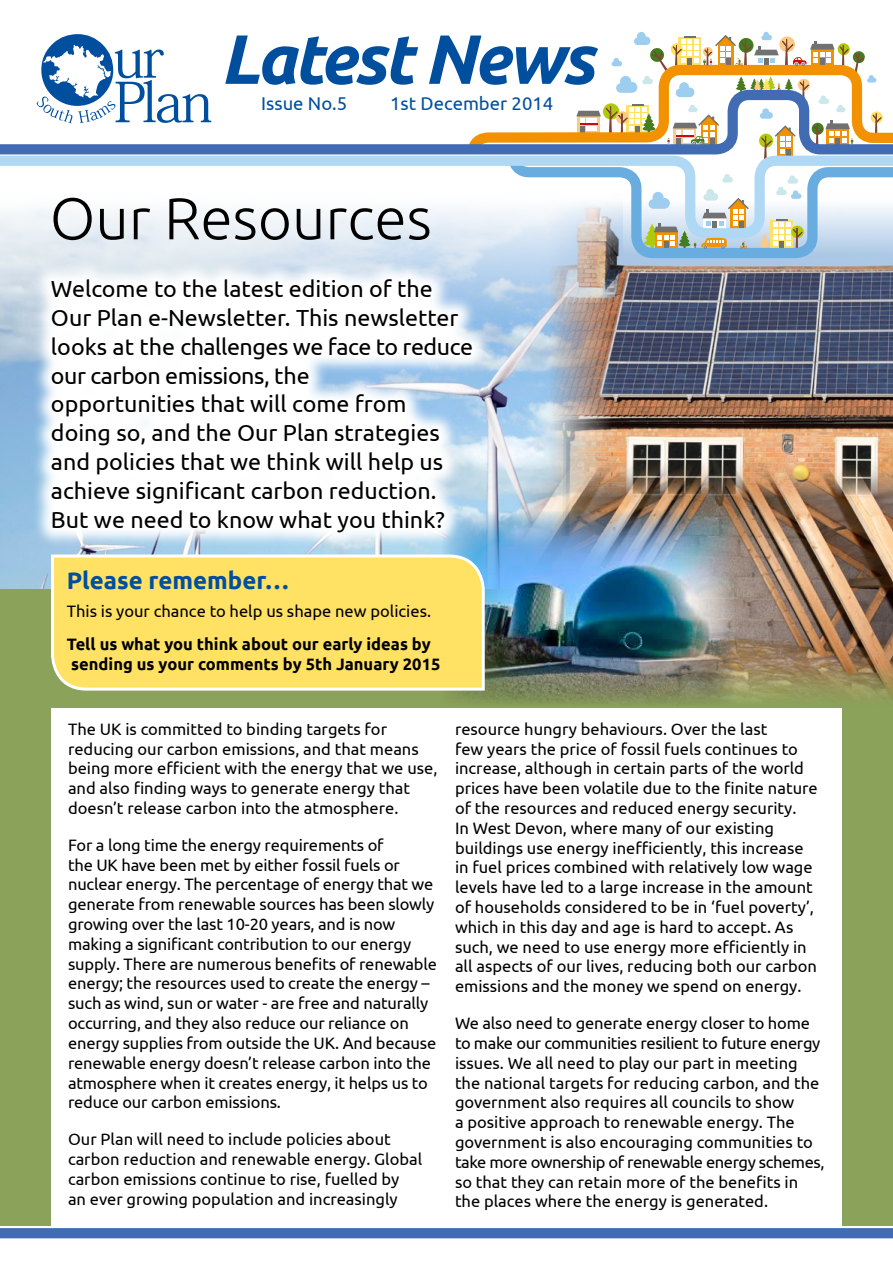
<style>
.page{position:relative;width:893px;height:1263px;background:#fff}
.page>*{position:absolute;margin:0;border:0;box-sizing:border-box;transform-origin:0 0}
.t1{font:italic 700 69.75px "Ubuntu";letter-spacing:-.04em;color:#004f9f}
.t2{font:300 58.8px "Ubuntu";color:#000}
.t3{font:700 24px "Ubuntu";color:#004f9f}
.t4{font:23.25px/28.8px "Ubuntu";color:#000}
.t5{font:18.45px "Ubuntu";color:#004f9f}
.t6{font:16.5px/19.8px "Ubuntu";color:#000}
.t7{font:700 16.5px/19.8px "Ubuntu";color:#000}
</style>
<div class="page">
<img style="left:0;top:243px;width:542px;height:346px">
<div style="left:0;top:589px;width:893px;height:636px;background:#8ba25a"></div>
<img style="left:542px;top:263px;width:351px;height:192px">
<div style="left:51px;top:708px;width:791px;height:519px;background:#fff"></div>
<svg style="left:503px;top:243px;width:390px;height:20px"></svg>
<svg style="left:0;top:160px;width:893px;height:83px"></svg>
<svg style="left:722px;top:174px;width:11px;height:8px"></svg>
<svg style="left:776px;top:175px;width:25px;height:24px"></svg>
<svg style="left:0;top:103px;width:893px;height:57px"></svg>
<svg style="left:644px;top:189px;width:105px;height:60px"></svg>
<svg style="left:576px;top:32px;width:305px;height:128px"></svg>
<svg style="left:37px;top:34px;width:174px;height:89px"></svg>
<div style="left:0;top:1228px;width:893px;height:10px;background:#416bb2"></div>
<img style="left:514px;top:455px;width:379px;height:246px">
<img style="left:442px;top:511px;width:293px;height:194px">
<svg style="left:32px;top:259px;width:459px;height:293px"></svg>
<svg style="left:50px;top:553px;width:436px;height:139px"></svg>
<h1 class="t1" style="left:220px;top:17px;width:376px">Latest News</h1>
<p class="t5" style="left:261px;top:92px;width:88px">Issue No.5</p>
<p class="t5" style="left:390px;top:92px;width:165px">1st December 2014</p>
<h2 class="t2" style="left:50px;top:183px;width:383px">Our Resources</h2>
<p class="t4" style="left:51px;top:274px;width:424px">Welcome to the latest edition of the Our Plan e-Newsletter. This newsletter looks at the challenges we face to reduce our carbon emissions, the<br>opportunities that will come from<br>doing so, and the Our Plan strategies and policies that we think will help us achieve significant carbon reduction.<br>But we need to know what you think?</p>
<h3 class="t3" style="left:67px;top:566px;width:224px">Please remember…</h3>
<p class="t6" style="left:67px;top:601px;width:366px">This is your chance to help us shape new policies.</p>
<p class="t7" style="left:67px;top:634px;width:375px">Tell us what you think about our early ideas by sending us your comments by 5th January 2015</p>
<p class="t6" style="left:68px;top:718px;width:371px">The UK is committed to binding targets for reducing our carbon emissions, and that means being more efficient with the energy that we use, and also finding ways to generate energy that doesn’t release carbon into the atmosphere.</p>
<p class="t6" style="left:68px;top:834px;width:370px">For a long time the energy requirements of<br>the UK have been met by either fossil fuels or nuclear energy. The percentage of energy that we generate from renewable sources has been slowly growing over the last 10-20 years, and is now making a significant contribution to our energy supply. There are numerous benefits of renewable energy; the resources used to create the energy – such as wind, sun or water - are free and naturally occurring, and they also reduce our reliance on energy supplies from outside the UK. And because renewable energy doesn’t release carbon into the atmosphere when it creates energy, it helps us to reduce our carbon emissions.</p>
<p class="t6" style="left:68px;top:1129px;width:356px">Our Plan will need to include policies about carbon reduction and renewable energy. Global carbon emissions continue to rise, fuelled by<br>an ever growing population and increasingly</p>
<p class="t6" style="left:455px;top:718px;width:364px">resource hungry behaviours. Over the last<br>few years the price of fossil fuels continues to increase, although in certain parts of the world prices have been volatile due to the finite nature of the resources and reduced energy security.<br>In West Devon, where many of our existing buildings use energy inefficiently, this increase in fuel prices combined with relatively low wage levels have led to a large increase in the amount of households considered to be in ‘fuel poverty’, which in this day and age is hard to accept. As such, we need to use energy more efficiently in all aspects of our lives, reducing both our carbon emissions and the money we spend on energy.</p>
<p class="t6" style="left:455px;top:1013px;width:371px">We also need to generate energy closer to home to make our communities resilient to future energy issues. We all need to play our part in meeting the national targets for reducing carbon, and the government also requires all councils to show<br>a positive approach to renewable energy. The government is also encouraging communities to take more ownership of renewable energy schemes, so that they can retain more of the benefits in the places where the energy is generated.</p>
</div>
